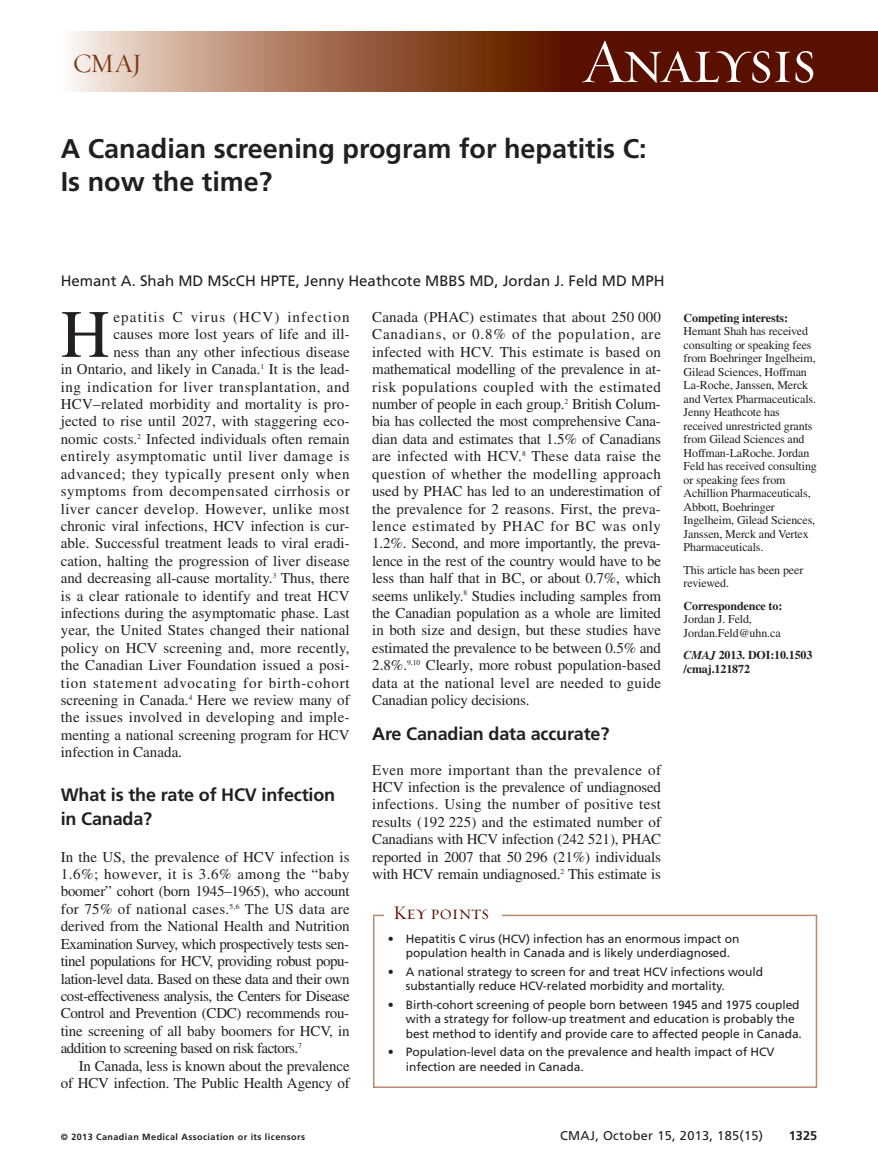
<style>
.page{position:relative;width:878px;height:1175px;background:#fff}
.page>*{position:absolute;margin:0;border:0;box-sizing:border-box;transform-origin:0 0}
.t1{font:67.5px "Times LT Std";color:#231f20}
.t2{font:63px "Requiem Display HTF Small Caps";letter-spacing:-.03em;color:#fff}
.t3{font:700 27px/33px "Frutiger LT Std";color:#231f20}
.t4{font:27px "Requiem Display HTF Roman";color:#793713}
.t5{font:19.5px "Requiem Display HTF Small Caps";color:#5a1000}
.t6{font:700 18px/24px "Frutiger LT Std";letter-spacing:-.01em;color:#231f20}
.t7{font:15px/17.4px "Times LT Std";letter-spacing:.005em;color:#231f20;text-align:justify}
.t8{font:15px "Times LT Std";letter-spacing:.035em;color:#231f20}
.t9{font:15px "Times LT Std";letter-spacing:.04em;color:#231f20}
.t10{font:15px "Frutiger LT Std";color:#231f20}
.t11{font:15px "Times LT Std";letter-spacing:.055em;color:#231f20}
.t12{font:15px "Times LT Std";letter-spacing:.075em;color:#231f20}
.t13{font:12.75px "Frutiger LT Std";letter-spacing:.025em;color:#231f20}
.t14{font:700 12.75px "Frutiger LT Std";color:#231f20}
.t15{font:12px/14.2px "Frutiger LT Std";letter-spacing:-.005em;color:#231f20}
.t16{font:12px/13.5px "Times LT Std";letter-spacing:-.01em;color:#231f20}
.t17{font:700 12px/13.5px "Times LT Std";letter-spacing:-.01em;color:#231f20}
.t18{font:700 9px "Frutiger LT Std";letter-spacing:.05em;color:#231f20}
.s1{font-style:italic}
</style>
<div class="page">
<div style="left:528px;top:32px;width:350px;height:60px;background:#5a1000"></div>
<svg style="left:72px;top:32px;width:470px;height:60px;background:#aa7a61"></svg>
<div style="left:373px;top:914px;width:444px;height:174px;border:2px solid #b8896f"></div>
<div style="left:384px;top:903px;width:117px;height:27px;background:#fff"></div>
<h3 class="t4" style="left:73px;top:47px;width:71px">CMAJ</h3>
<h2 class="t2" style="left:582px;top:23px;width:235px">Analysis</h2>
<h3 class="t3" style="left:61px;top:134px;width:587px">A Canadian screening program for hepatitis C:<br>Is now the time?</h3>
<p class="t10" style="left:61px;top:274px;width:605px">Hemant A. Shah MD MScCH HPTE, Jenny Heathcote MBBS MD, Jordan J. Feld MD MPH</p>
<h1 class="t1" style="left:61px;top:311px;width:50px">H</h1>
<p class="t12" style="left:113px;top:312px;width:238px">epatitis C virus (HCV) infection</p>
<p class="t7" style="left:113px;top:327px;width:238px">causes more lost years of life and ill-</p>
<p class="t7" style="left:113px;top:345px;width:238px">ness than any other infectious disease</p>
<p class="t7" style="left:61px;top:362px;width:290px">in Ontario, and likely in Canada.<sup>1</sup> It is the lead-</p>
<p class="t9" style="left:61px;top:381px;width:290px">ing indication for liver transplantation, and</p>
<p class="t7" style="left:61px;top:397px;width:290px">HCV–related morbidity and mortality is pro-</p>
<p class="t7" style="left:61px;top:414px;width:290px">jected to rise until 2027, with staggering eco-</p>
<p class="t7" style="left:61px;top:432px;width:290px">nomic costs.<sup>2</sup> Infected individuals often remain</p>
<p class="t8" style="left:61px;top:451px;width:290px">entirely asymptomatic until liver damage is</p>
<p class="t8" style="left:61px;top:468px;width:290px">advanced; they typically present only when</p>
<p class="t8" style="left:61px;top:486px;width:290px">symptoms from decompensated cirrhosis or</p>
<p class="t9" style="left:61px;top:503px;width:290px">liver cancer develop. However, unlike most</p>
<p class="t7" style="left:61px;top:519px;width:290px">chronic viral infections, HCV infection is cur-</p>
<p class="t7" style="left:61px;top:536px;width:290px">able. Successful treatment leads to viral eradi-</p>
<p class="t7" style="left:61px;top:553px;width:290px">cation, halting the progression of liver disease</p>
<p class="t7" style="left:61px;top:571px;width:290px">and decreasing all-cause mortality.<sup>3</sup> Thus, there</p>
<p class="t7" style="left:61px;top:588px;width:290px">is a clear rationale to identify and treat HCV</p>
<p class="t7" style="left:61px;top:606px;width:290px">infections during the asymptomatic phase. Last</p>
<p class="t7" style="left:61px;top:623px;width:290px">year, the United States changed their national</p>
<p class="t7" style="left:61px;top:640px;width:290px">policy on HCV screening and, more recently,</p>
<p class="t7" style="left:61px;top:658px;width:290px">the Canadian Liver Foundation issued a posi-</p>
<p class="t11" style="left:61px;top:677px;width:290px">tion statement advocating for birth-cohort</p>
<p class="t7" style="left:61px;top:693px;width:290px">screening in Canada.<sup>4</sup> Here we review many of</p>
<p class="t7" style="left:61px;top:710px;width:290px">the issues involved in developing and imple-</p>
<p class="t7" style="left:61px;top:727px;width:290px">menting a national screening program for HCV</p>
<p class="t7" style="left:61px;top:745px;width:123px">infection in Canada.</p>
<p class="t6" style="left:61px;top:784px;width:276px">What is the rate of HCV infection in Canada?</p>
<p class="t7" style="left:61px;top:849px;width:290px">In the US, the prevalence of HCV infection is 1.6%; however, it is 3.6% among the “baby boomer” cohort (born 1945–1965), who account for 75% of national cases.<sup>5,6</sup> The US data are derived from the National Health and Nutrition Examination Survey, which prospectively tests sen&shy;tinel populations for HCV, providing robust popu&shy;lation-level data. Based on these data and their own cost-effectiveness analysis, the Centers for Disease Control and Prevention (CDC) recommends rou&shy;tine screening of all baby boomers for HCV, in addition to screening based on risk factors.<sup>7</sup></p>
<p class="t7" style="left:61px;top:1058px;width:290px;text-align:right">In Canada, less is known about the prevalence<br>of HCV infection. The Public Health Agency of</p>
<p class="t7" style="left:372px;top:310px;width:290px">Canada (PHAC) estimates that about 250 000<br>Canadians, or 0.8% of the population, are infected with HCV. This estimate is based on mathematical modelling of the prevalence in at&shy;risk populations coupled with the estimated number of people in each group.<sup>2</sup> British Colum&shy;bia has collected the most comprehensive Cana&shy;dian data and estimates that 1.5% of Canadians are infected with HCV.<sup>8</sup> These data raise the question of whether the modelling approach used by PHAC has led to an underestimation of the prevalence for 2 reasons. First, the preva&shy;lence estimated by PHAC for BC was only 1.2%. Second, and more importantly, the preva&shy;lence in the rest of the country would have to be less than half that in BC, or about 0.7%, which seems unlikely.<sup>8</sup> Studies including samples from the Canadian population as a whole are limited in both size and design, but these studies have estimated the prevalence to be between 0.5% and 2.8%.<sup>9,10</sup> Clearly, more robust population-based data at the national level are needed to guide Canadian policy decisions.</p>
<p class="t6" style="left:372px;top:723px;width:239px">Are Canadian data accurate?</p>
<p class="t7" style="left:372px;top:762px;width:290px">Even more important than the prevalence of HCV infection is the prevalence of undiagnosed infections. Using the number of positive test results (192 225) and the estimated number of Canadians with HCV infection (242 521), PHAC reported in 2007 that 50 296 (21%) individuals with HCV remain undiagnosed.<sup>2</sup> This estimate is</p>
<h3 class="t5" style="left:393px;top:901px;width:97px">Key points</h3>
<p class="t17" style="left:683px;top:312px;width:106px">Competing interests:</p>
<p class="t16" style="left:683px;top:326px;width:135px">Hemant Shah has received consulting or speaking fees from Boehringer Ingelheim,<br>Gilead Sciences, Hoffman<br>La-Roche, Janssen, Merck and Vertex Pharmaceuticals.<br>Jenny Heathcote has received unrestricted grants from Gilead Sciences and<br>Hoffman-LaRoche. Jordan<br>Feld has received consulting or speaking fees from<br>Achillion Pharmaceuticals,<br>Abbott, Boehringer<br>Ingelheim, Gilead Sciences,<br>Janssen, Merck and Vertex<br>Pharmaceuticals.</p>
<p class="t16" style="left:683px;top:564px;width:121px">This article has been peer reviewed.</p>
<p class="t17" style="left:683px;top:600px;width:100px">Correspondence to:</p>
<p class="t16" style="left:683px;top:614px;width:98px">Jordan J. Feld,<br>Jordan.Feld@uhn.ca</p>
<p class="t17" style="left:683px;top:650px;width:130px"><span class="s1">CMAJ</span> 2013. DOI:10.1503 /cmaj.121872</p>
<p class="t15" style="left:406px;top:932px;width:335px;text-indent:-18px">• Hepatitis C virus (HCV) infection has an enormous impact on population health in Canada and is likely underdiagnosed.</p>
<p class="t15" style="left:406px;top:965px;width:358px;text-indent:-18px">• A national strategy to screen for and treat HCV infections would substantially reduce HCV-related morbidity and mortality.</p>
<p class="t15" style="left:406px;top:998px;width:397px;text-indent:-18px">• Birth-cohort screening of people born between 1945 and 1975 coupled with a strategy for follow-up treatment and education is probably the best method to identify and provide care to affected people in Canada.</p>
<p class="t15" style="left:406px;top:1046px;width:370px;text-indent:-18px">• Population-level data on the prevalence and health impact of HCV infection are needed in Canada.</p>
<p class="t18" style="left:61px;top:1132px;width:246px">© 2013 Canadian Medical Association or its licensors</p>
<p class="t13" style="left:560px;top:1130px;width:205px">CMAJ, October 15, 2013, 185(15)</p>
<p class="t14" style="left:788px;top:1130px;width:30px">1325</p>
</div>
